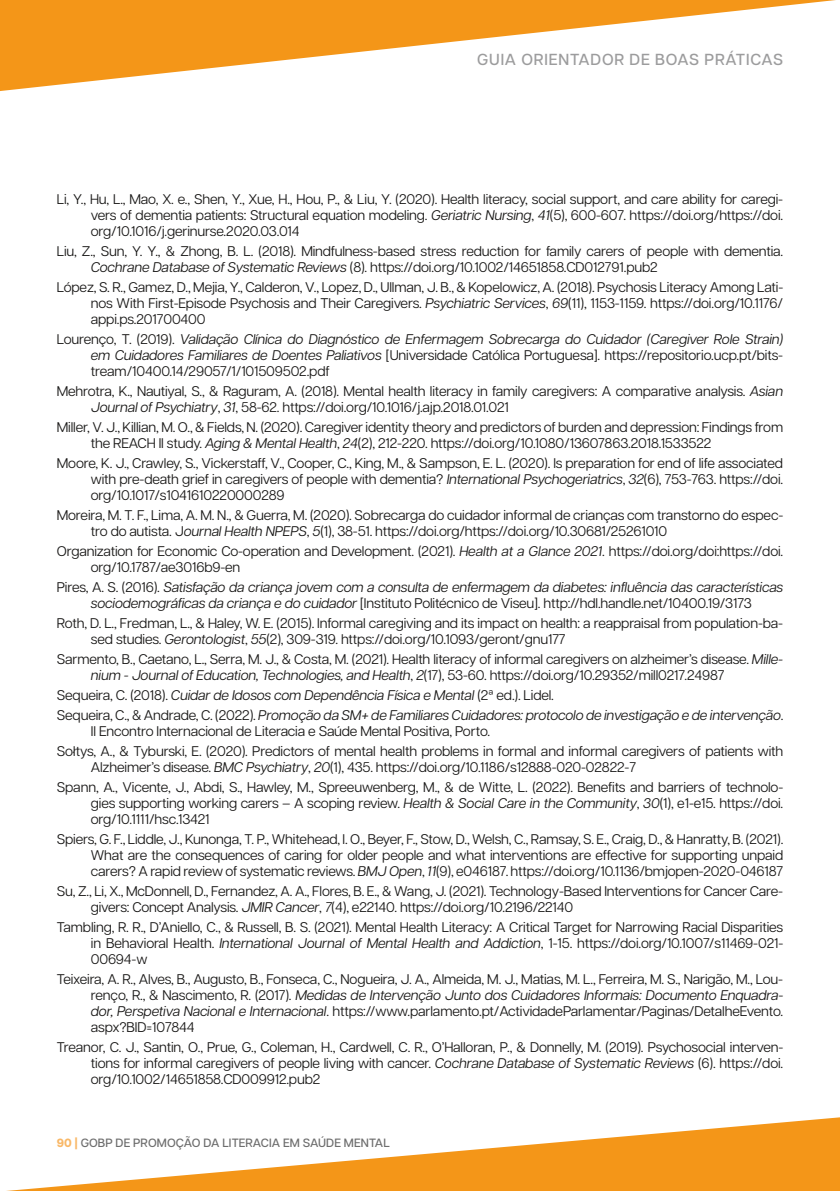
<style>
.page{position:relative;width:840px;height:1191px;background:#fff}
.page>*{position:absolute;margin:0;border:0;box-sizing:border-box;transform-origin:0 0}
.t1{font:500 16px "Articulat CF";letter-spacing:.05em;color:#9c9c9d}
.t2{font:14px/16px "Articulat CF";letter-spacing:-.01em;color:#181716}
.t3{font:italic 14px/16px "Articulat CF";letter-spacing:-.01em;color:#181716;text-align:justify}
.t4{font:500 12px "Articulat CF";letter-spacing:.01em;color:#6e6e6e}
.s1{font-style:italic}
.s2{font-style:normal}
.s3{font-weight:800;color:#f9b867}
</style>
<div class="page">
<svg style="left:0;top:0;width:836px;height:91px;fill:#f49618"></svg>
<svg style="left:6px;top:1117px;width:833px;height:74px"></svg>
<p class="t1" style="left:477px;top:47px;width:307px">GUIA ORIENTADOR DE BOAS PRÁTICAS</p>
<p class="t2" style="left:91px;top:190px;width:693px;text-align:justify;text-indent:-34px">Li, Y., Hu, L., Mao, X. e., Shen, Y., Xue, H., Hou, P., &amp; Liu, Y. (2020). Health literacy, social support, and care ability for caregi&shy;vers of dementia patients: Structural equation modeling. <span class="s1">Geriatric Nursing</span>, <span class="s1">41</span>(5), 600-607. https://doi.org/https://doi. org/10.1016/j.gerinurse.2020.03.014</p>
<p class="t2" style="left:91px;top:242px;width:693px;text-indent:-34px">Liu, Z., Sun, Y. Y., &amp; Zhong, B. L. (2018). Mindfulness-based stress reduction for family carers of people with dementia.<br><span class="s1">Cochrane Database of Systematic Reviews</span> (8). https://doi.org/10.1002/14651858.CD012791.pub2</p>
<p class="t2" style="left:91px;top:278px;width:693px;text-align:justify;text-indent:-34px">López, S. R., Gamez, D., Mejia, Y., Calderon, V., Lopez, D., Ullman, J. B., &amp; Kopelowicz, A. (2018). Psychosis Literacy Among Lati&shy;nos With First-Episode Psychosis and Their Caregivers. <span class="s1">Psychiatric Services</span>, <span class="s1">69</span>(11), 1153-1159. https://doi.org/10.1176/ appi.ps.201700400</p>
<p class="t3" style="left:91px;top:330px;width:693px;text-indent:-34px"><span class="s2">Lourenço, T. (2019).</span> Validação Clínica do Diagnóstico de Enfermagem Sobrecarga do Cuidador (Caregiver Role Strain) em Cuidadores Familiares de Doentes Paliativos <span class="s2">[Universidade Católica Portuguesa]. https://repositorio.ucp.pt/bits&shy;tream/10400.14/29057/1/101509502.pdf</span></p>
<p class="t2" style="left:91px;top:382px;width:693px;text-indent:-34px">Mehrotra, K., Nautiyal, S., &amp; Raguram, A. (2018). Mental health literacy in family caregivers: A comparative analysis. <span class="s1">Asian<br>Journal of Psychiatry</span>, <span class="s1">31</span>, 58-62. https://doi.org/10.1016/j.ajp.2018.01.021</p>
<p class="t2" style="left:91px;top:418px;width:693px;text-indent:-34px">Miller, V. J., Killian, M. O., &amp; Fields, N. (2020). Caregiver identity theory and predictors of burden and depression: Findings from the REACH II study. <span class="s1">Aging &amp; Mental Health</span>, <span class="s1">24</span>(2), 212-220. https://doi.org/10.1080/13607863.2018.1533522</p>
<p class="t2" style="left:91px;top:454px;width:693px;text-align:justify;text-indent:-34px">Moore, K. J., Crawley, S., Vickerstaff, V., Cooper, C., King, M., &amp; Sampson, E. L. (2020). Is preparation for end of life associated with pre-death grief in caregivers of people with dementia? <span class="s1">International Psychogeriatrics</span>, <span class="s1">32</span>(6), 753-763. https://doi. org/10.1017/s1041610220000289</p>
<p class="t2" style="left:91px;top:506px;width:693px;text-indent:-34px">Moreira, M. T. F., Lima, A. M. N., &amp; Guerra, M. (2020). Sobrecarga do cuidador informal de crianças com transtorno do espec&shy;tro do autista. J<span class="s1">ournal Health NPEPS</span>, <span class="s1">5</span>(1), 38-51. https://doi.org/https://doi.org/10.30681/25261010</p>
<p class="t2" style="left:91px;top:542px;width:693px;text-indent:-34px">Organization for Economic Co-operation and Development. (2021). <span class="s1">Health at a Glance 2021</span>. https://doi.org/doi:https://doi. org/10.1787/ae3016b9-en</p>
<p class="t3" style="left:57px;top:578px;width:727px;text-align:center"><span class="s2">Pires, A. S. (2016).</span> Satisfação da criança jovem com a consulta de enfermagem da diabetes: influência das características sociodemográficas da criança e do cuidador <span class="s2">[Instituto Politécnico de Viseu]. http://hdl.handle.net/10400.19/3173</span></p>
<p class="t2" style="left:91px;top:614px;width:693px;text-indent:-34px">Roth, D. L., Fredman, L., &amp; Haley, W. E. (2015). Informal caregiving and its impact on health: a reappraisal from population-ba&shy;sed studies. <span class="s1">Gerontologist</span>, <span class="s1">55</span>(2), 309-319. https://doi.org/10.1093/geront/gnu177</p>
<p class="t2" style="left:91px;top:650px;width:693px;text-indent:-34px">Sarmento, B., Caetano, L., Serra, M. J., &amp; Costa, M. (2021). Health literacy of informal caregivers on alzheimer’s disease. <span class="s1">Mille&shy;nium - Journal of Education, Technologies, and Health</span>, <span class="s1">2</span>(17), 53-60. https://doi.org/10.29352/mill0217.24987</p>
<p class="t3" style="left:57px;top:684px;width:727px;line-height:20px"><span class="s2">Sequeira, C. (2018).</span> Cuidar de Idosos com Dependência Física e Mental <span class="s2">(2ª ed.). Lidel.<br>Sequeira, C., &amp; Andrade, C. (2022).</span> Promoção da SM+ de Familiares Cuidadores: protocolo de investigação e de intervenção<span class="s2">.</span></p>
<p class="t2" style="left:57px;top:720px;width:727px;line-height:20px;text-indent:34px">II Encontro Internacional de Literacia e Saúde Mental Positiva, Porto.<br>Sołtys, A., &amp; Tyburski, E. (2020). Predictors of mental health problems in formal and informal caregivers of patients with</p>
<p class="t2" style="left:57px;top:756px;width:727px;line-height:20px;text-indent:34px">Alzheimer’s disease. <span class="s1">BMC Psychiatry</span>, <span class="s1">20</span>(1), 435. https://doi.org/10.1186/s12888-020-02822-7<br>Spann, A., Vicente, J., Abdi, S., Hawley, M., Spreeuwenberg, M., &amp; de Witte, L. (2022). Benefits and barriers of technolo-</p>
<p class="t2" style="left:91px;top:794px;width:693px">gies supporting working carers – A scoping review. <span class="s1">Health &amp; Social Care in the Community</span>, <span class="s1">30</span>(1), e1-e15. https://doi. org/10.1111/hsc.13421</p>
<p class="t2" style="left:91px;top:830px;width:693px;text-align:justify;text-indent:-34px">Spiers, G. F., Liddle, J., Kunonga, T. P., Whitehead, I. O., Beyer, F., Stow, D., Welsh, C., Ramsay, S. E., Craig, D., &amp; Hanratty, B. (2021).<br>What are the consequences of caring for older people and what interventions are effective for supporting unpaid carers? A rapid review of systematic reviews. <span class="s1">BMJ Open</span>, <span class="s1">11</span>(9), e046187. https://doi.org/10.1136/bmjopen-2020-046187</p>
<p class="t2" style="left:91px;top:882px;width:693px;text-indent:-34px">Su, Z., Li, X., McDonnell, D., Fernandez, A. A., Flores, B. E., &amp; Wang, J. (2021). Technology-Based Interventions for Cancer Care&shy;givers: Concept Analysis. <span class="s1">JMIR Cancer</span>, <span class="s1">7</span>(4), e22140. https://doi.org/10.2196/22140</p>
<p class="t2" style="left:91px;top:918px;width:693px;text-align:justify;text-indent:-34px">Tambling, R. R., D’Aniello, C., &amp; Russell, B. S. (2021). Mental Health Literacy: A Critical Target for Narrowing Racial Disparities in Behavioral Health. <span class="s1">International Journal of Mental Health and Addiction</span>, 1-15. https://doi.org/10.1007/s11469-021- 00694-w</p>
<p class="t2" style="left:91px;top:969px;width:693px;text-align:justify;text-indent:-34px">Teixeira, A. R., Alves, B., Augusto, B., Fonseca, C., Nogueira, J. A., Almeida, M. J., Matias, M. L., Ferreira, M. S., Narigão, M., Lou&shy;renço, R., &amp; Nascimento, R. (2017). <span class="s1">Medidas de Intervenção Junto dos Cuidadores Informais: Documento Enquadra&shy;dor, Perspetiva Nacional e Internacional</span>. https://www.parlamento.pt/ActividadeParlamentar/Paginas/DetalheEvento. aspx?BID=107844</p>
<p class="t2" style="left:91px;top:1037px;width:693px;text-align:justify;text-indent:-34px">Treanor, C. J., Santin, O., Prue, G., Coleman, H., Cardwell, C. R., O’Halloran, P., &amp; Donnelly, M. (2019). Psychosocial interven&shy;tions for informal caregivers of people living with cancer. <span class="s1">Cochrane Database of Systematic Reviews</span> (6). https://doi. org/10.1002/14651858.CD009912.pub2</p>
<p class="t4" style="left:57px;top:1133px;width:334px"><span class="s3">90 |</span> GOBP DE PROMOÇÃO DA LITERACIA EM SAÚDE MENTAL</p>
</div>
